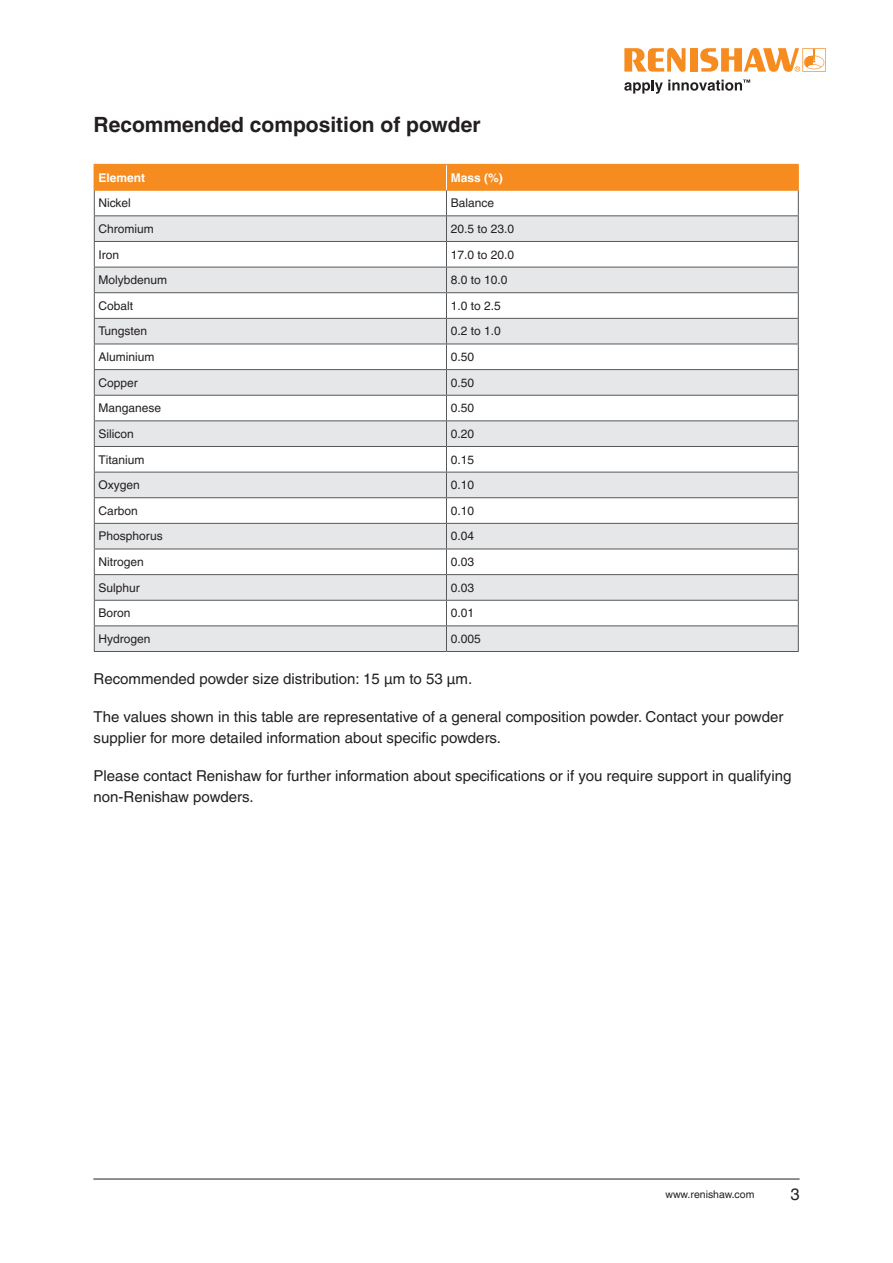
<style>
.page{position:relative;width:893px;height:1263px;background:#fff}
.page>*{position:absolute;margin:0;border:0;box-sizing:border-box;transform-origin:0 0}
.Subheading_14pt_Bold{font:700 21px "Helvetica LT Pro";color:#231f20}
.t1{font:16.5px "Helvetica LT Pro";color:#231f20}
.Body_Text_10pt{font:15px/21px "Helvetica LT Pro";color:#231f20}
.Table_body_text_8pt{font:12px "Helvetica LT Pro";color:#231f20}
.Inside_Table_headers_8pt{font:700 12px "Helvetica LT Pro";color:#fff}
.t2{font:10.5px "Helvetica LT Pro";color:#231f20}
</style>
<div class="page">
<hr style="left:93px;top:1179px;width:707px;height:1px;background:#231f20">
<hr style="left:94px;top:164px;width:352px;height:1px;background:#f68c1f">
<hr style="left:446px;top:164px;width:353px;height:1px;background:#f68c1f">
<svg style="left:94px;top:165px;width:705px;height:486px"></svg>
<hr style="left:94px;top:651px;width:352px;height:1px;background:#57585a">
<hr style="left:446px;top:651px;width:353px;height:1px;background:#57585a">
<svg style="left:624px;top:48px;width:61px;height:24px"></svg>
<div style="left:690px;top:48px;width:7px;height:24px;background:#f68c1f"></div>
<svg style="left:700px;top:48px;width:126px;height:24px"></svg>
<svg style="left:624px;top:80px;width:126px;height:14px"></svg>
<p class="Subheading_14pt_Bold" style="left:94px;top:112px;width:389px">Recommended composition of powder</p>
<p class="Inside_Table_headers_8pt" style="left:99px;top:170px;width:48px">Element</p>
<p class="Inside_Table_headers_8pt" style="left:451px;top:170px;width:54px">Mass (%)</p>
<p class="Table_body_text_8pt" style="left:99px;top:196px;width:34px">Nickel</p>
<p class="Table_body_text_8pt" style="left:451px;top:196px;width:45px">Balance</p>
<p class="Table_body_text_8pt" style="left:99px;top:222px;width:57px">Chromium</p>
<p class="Table_body_text_8pt" style="left:451px;top:222px;width:65px">20.5 to 23.0</p>
<p class="Table_body_text_8pt" style="left:99px;top:247px;width:22px">Iron</p>
<p class="Table_body_text_8pt" style="left:451px;top:247px;width:65px">17.0 to 20.0</p>
<p class="Table_body_text_8pt" style="left:99px;top:273px;width:70px">Molybdenum</p>
<p class="Table_body_text_8pt" style="left:451px;top:273px;width:58px">8.0 to 10.0</p>
<p class="Table_body_text_8pt" style="left:99px;top:299px;width:36px">Cobalt</p>
<p class="Table_body_text_8pt" style="left:451px;top:299px;width:52px">1.0 to 2.5</p>
<p class="Table_body_text_8pt" style="left:99px;top:324px;width:50px">Tungsten</p>
<p class="Table_body_text_8pt" style="left:451px;top:324px;width:52px">0.2 to 1.0</p>
<p class="Table_body_text_8pt" style="left:99px;top:350px;width:58px">Aluminium</p>
<p class="Table_body_text_8pt" style="left:451px;top:350px;width:25px">0.50</p>
<p class="Table_body_text_8pt" style="left:99px;top:376px;width:41px">Copper</p>
<p class="Table_body_text_8pt" style="left:451px;top:376px;width:25px">0.50</p>
<p class="Table_body_text_8pt" style="left:99px;top:401px;width:64px">Manganese</p>
<p class="Table_body_text_8pt" style="left:451px;top:401px;width:25px">0.50</p>
<p class="Table_body_text_8pt" style="left:99px;top:427px;width:37px">Silicon</p>
<p class="Table_body_text_8pt" style="left:451px;top:427px;width:25px">0.20</p>
<p class="Table_body_text_8pt" style="left:99px;top:452px;width:48px">Titanium</p>
<p class="Table_body_text_8pt" style="left:451px;top:452px;width:25px">0.15</p>
<p class="Table_body_text_8pt" style="left:99px;top:478px;width:43px">Oxygen</p>
<p class="Table_body_text_8pt" style="left:451px;top:478px;width:25px">0.10</p>
<p class="Table_body_text_8pt" style="left:99px;top:504px;width:41px">Carbon</p>
<p class="Table_body_text_8pt" style="left:451px;top:504px;width:25px">0.10</p>
<p class="Table_body_text_8pt" style="left:99px;top:529px;width:66px">Phosphorus</p>
<p class="Table_body_text_8pt" style="left:451px;top:529px;width:25px">0.04</p>
<p class="Table_body_text_8pt" style="left:99px;top:555px;width:47px">Nitrogen</p>
<p class="Table_body_text_8pt" style="left:451px;top:555px;width:25px">0.03</p>
<p class="Table_body_text_8pt" style="left:99px;top:580px;width:43px">Sulphur</p>
<p class="Table_body_text_8pt" style="left:451px;top:580px;width:25px">0.03</p>
<p class="Table_body_text_8pt" style="left:99px;top:606px;width:34px">Boron</p>
<p class="Table_body_text_8pt" style="left:451px;top:606px;width:25px">0.01</p>
<p class="Table_body_text_8pt" style="left:99px;top:632px;width:54px">Hydrogen</p>
<p class="Table_body_text_8pt" style="left:451px;top:632px;width:32px">0.005</p>
<p class="Body_Text_10pt" style="left:94px;top:668px;width:380px">Recommended powder size distribution: 15 µm to 53 µm.</p>
<p class="Body_Text_10pt" style="left:94px;top:706px;width:691px">The values shown in this table are representative of a general composition powder. Contact your powder supplier for more detailed information about specific powders.</p>
<p class="Body_Text_10pt" style="left:94px;top:765px;width:699px">Please contact Renishaw for further information about specifications or if you require support in qualifying non-Renishaw powders.</p>
<p class="t2" style="left:665px;top:1188px;width:90px">www.renishaw.com</p>
<p class="t1" style="left:790px;top:1185px;width:11px">3</p>
</div>
